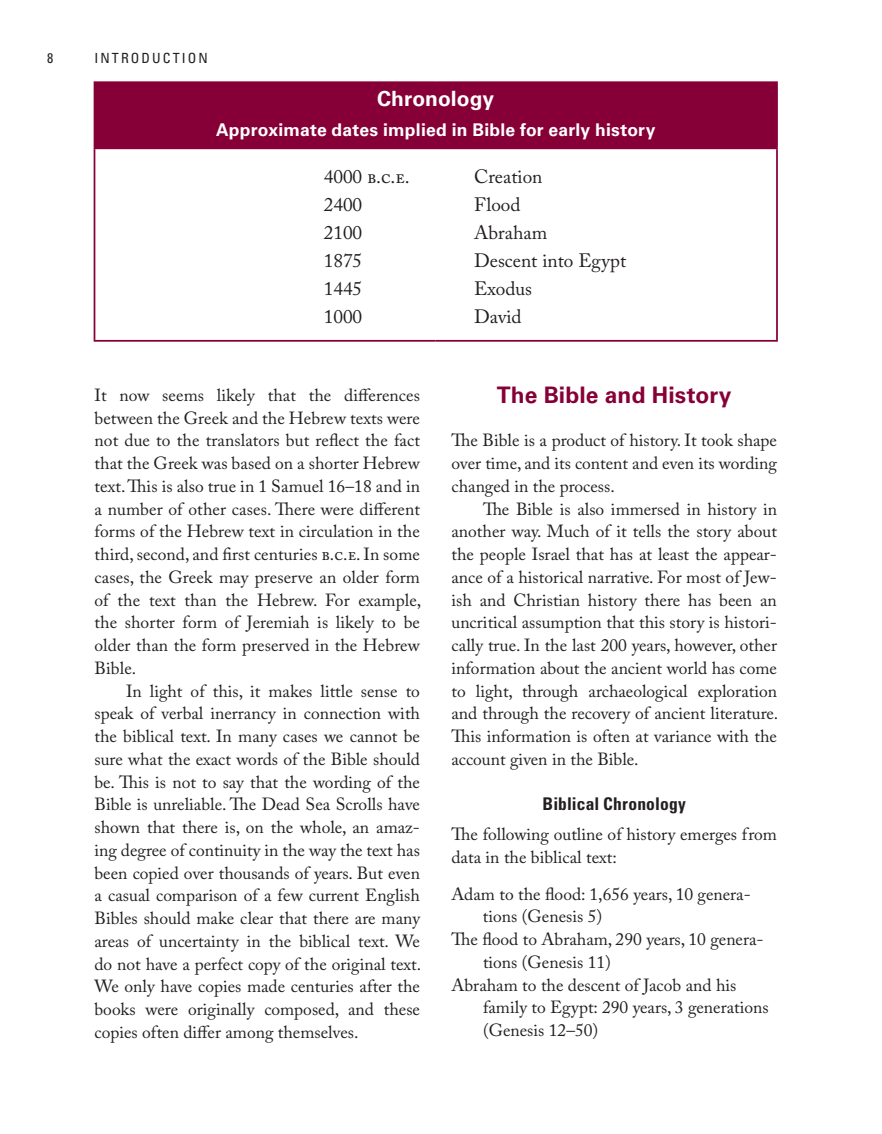
<style>
.page{position:relative;width:882px;height:1134px;background:#fff}
.page>*{position:absolute;margin:0;border:0;box-sizing:border-box;transform-origin:0 0}
.t1{font:700 22.75px "Univers";letter-spacing:.005em;color:#860037}
.t2{font:700 21px "Univers";letter-spacing:.005em;color:#fff}
.t3{font:19.25px/28px "Adobe Caslon Pro";color:#231f20}
.t4{font:17.5px/22.8px "Adobe Caslon Pro";color:#231f20;text-align:justify}
.t5{font:700 17.5px "Univers";letter-spacing:.015em;color:#fff}
.t6{font:700 condensed 17.5px "Univers";letter-spacing:.01em;color:#231f20}
.t7{font:condensed 14px "Univers";letter-spacing:.15em;color:#231f20}
</style>
<div class="page">
<div style="left:94px;top:82px;width:683px;height:66px;background:#860037"></div>
<hr style="left:94px;top:81px;width:342px;height:2px;background:#860037">
<hr style="left:436px;top:81px;width:342px;height:2px;background:#860037">
<hr style="left:776px;top:83px;width:2px;height:64px;background:#860037">
<hr style="left:94px;top:147px;width:342px;height:2px;background:#860037">
<hr style="left:94px;top:149px;width:1px;height:191px;background:#860037">
<hr style="left:436px;top:147px;width:342px;height:2px;background:#860037">
<hr style="left:776px;top:149px;width:2px;height:191px;background:#860037">
<hr style="left:94px;top:340px;width:342px;height:2px;background:#860037">
<hr style="left:436px;top:340px;width:342px;height:2px;background:#860037">
<p class="t7" style="left:47px;top:49px;width:8px">8</p>
<p class="t7" style="left:94px;top:49px;width:115px">INTRODUCTION</p>
<p class="t2" style="left:377px;top:87px;width:119px">Chronology</p>
<p class="t5" style="left:216px;top:120px;width:441px">Approximate dates implied in Bible for early history</p>
<p class="t3" style="left:324px;top:163px;width:87px">4000 B.C.E.<br>2400<br>2100<br>1875<br>1445<br>1000</p>
<p class="t3" style="left:474px;top:163px;width:153px">Creation<br>Flood<br>Abraham<br>Descent into Egypt<br>Exodus<br>David</p>
<p class="t4" style="left:94px;top:383px;width:328px">It now seems likely that the differences between the Greek and the Hebrew texts were not due to the translators but reflect the fact that the Greek was based on a shorter Hebrew text. This is also true in 1 Samuel 16–18 and in a number of other cases. There were different forms of the Hebrew text in circulation in the third, second, and first centuries B.C.E. In some cases, the Greek may preserve an older form of the text than the Hebrew. For example, the shorter form of Jeremiah is likely to be older than the form preserved in the Hebrew Bible.</p>
<p class="t4" style="left:94px;top:679px;width:328px;text-indent:32px">In light of this, it makes little sense to speak of verbal inerrancy in connection with the biblical text. In many cases we cannot be sure what the exact words of the Bible should be. This is not to say that the wording of the Bible is unreliable. The Dead Sea Scrolls have shown that there is, on the whole, an amaz&shy;ing degree of continuity in the way the text has been copied over thousands of years. But even a casual comparison of a few current English Bibles should make clear that there are many areas of uncertainty in the biblical text. We do not have a perfect copy of the original text.<br>We only have copies made centuries after the books were originally composed, and these copies often differ among themselves.</p>
<h1 class="t1" style="left:497px;top:382px;width:236px">The Bible and History</h1>
<p class="t4" style="left:452px;top:429px;width:327px">The Bible is a product of history. It took shape over time, and its content and even its wording changed in the process.</p>
<p class="t4" style="left:451px;top:497px;width:328px;text-indent:32px">The Bible is also immersed in history in another way. Much of it tells the story about the people Israel that has at least the appear&shy;ance of a historical narrative. For most of Jew&shy;ish and Christian history there has been an uncritical assumption that this story is histori&shy;cally true. In the last 200 years, however, other information about the ancient world has come to light, through archaeological exploration and through the recovery of ancient literature.<br>This information is often at variance with the account given in the Bible.</p>
<p class="t6" style="left:543px;top:793px;width:145px">Biblical Chronology</p>
<p class="t4" style="left:451px;top:823px;width:327px">The following outline of history emerges from data in the biblical text:</p>
<p class="t4" style="left:451px;top:882px;width:301px">Adam to the flood: 1,656 years, 10 genera-</p>
<p class="t4" style="left:483px;top:905px;width:121px">tions (Genesis 5)</p>
<p class="t4" style="left:451px;top:928px;width:314px">The flood to Abraham, 290 years, 10 genera-</p>
<p class="t4" style="left:483px;top:950px;width:130px">tions (Genesis 11)</p>
<p class="t4" style="left:452px;top:973px;width:286px">Abraham to the descent of Jacob and his</p>
<p class="t4" style="left:483px;top:996px;width:287px">family to Egypt: 290 years, 3 generations</p>
<p class="t4" style="left:483px;top:1019px;width:117px">(Genesis 12–50)</p>
</div>
